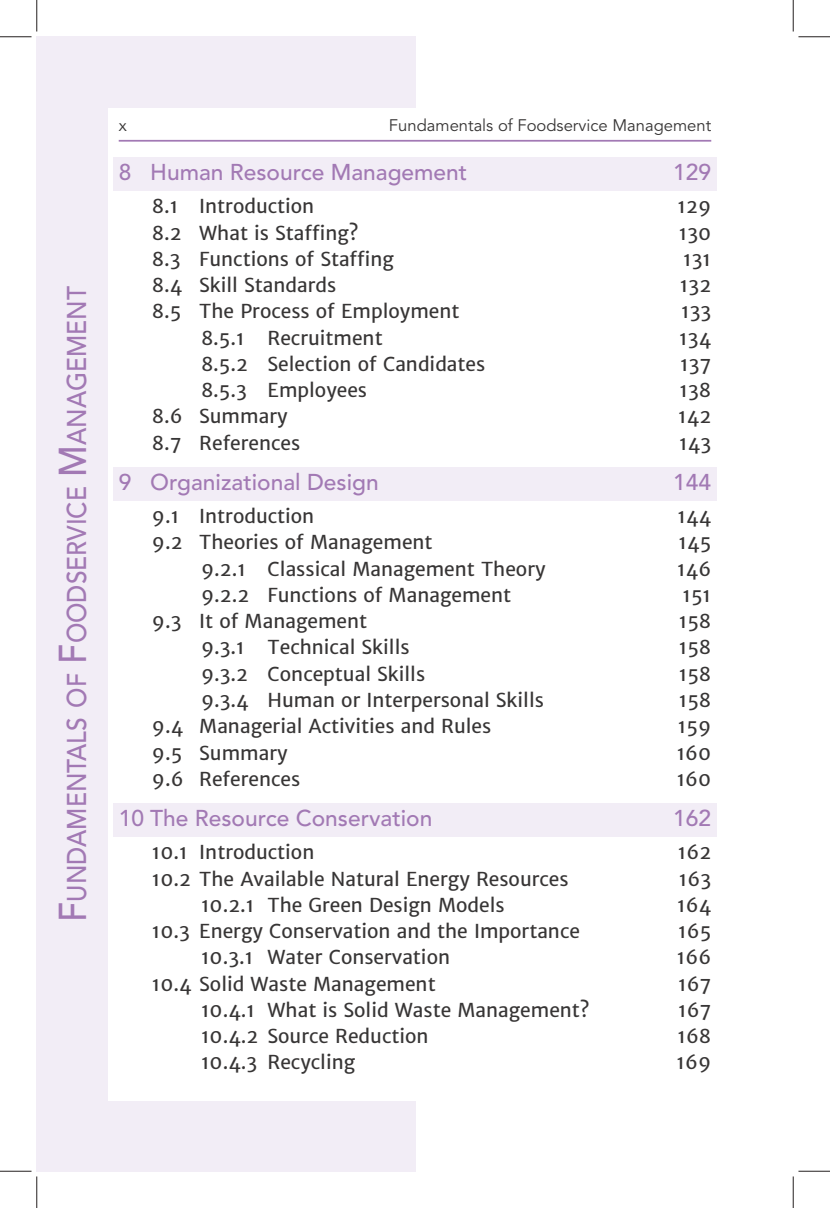
<style>
.page{position:relative;width:830px;height:1208px;background:#fff}
.page>*{position:absolute;margin:0;border:0;box-sizing:border-box;transform-origin:0 0}
.t1{font:500 26.95px "Avenir LT Std";color:#a279b4;scale:.91 1}
.t2{font:500 22.75px "Avenir LT Std";color:#a279b4}
.t3{font:19.25px "Merriweather Sans";color:#373535}
.t4{font:16.62px "Avenir LT Std";color:#373535}
.s1{font-size:38.5px}
</style>
<div class="page">
<hr style="left:119px;top:140px;width:592px;height:2px;background:#a279b4">
<div style="left:38px;top:1101px;width:378px;height:70px;background:#f2edf6"></div>
<div style="left:38px;top:37px;width:378px;height:70px;background:#f2edf6"></div>
<div style="left:37px;top:37px;width:70px;height:1134px;background:#f2edf6"></div>
<div style="left:113px;top:158px;width:603px;height:33px;background:#f2edf6"></div>
<div style="left:113px;top:467px;width:603px;height:33px;background:#f2edf6"></div>
<div style="left:113px;top:803px;width:603px;height:33px;background:#f2edf6"></div>
<hr style="left:0;top:36px;width:32px;height:1px;background:#241f1f">
<hr style="left:798px;top:36px;width:32px;height:1px;background:#241f1f">
<hr style="left:0;top:1170px;width:32px;height:1px;background:#241f1f">
<hr style="left:798px;top:1170px;width:32px;height:1px;background:#241f1f">
<hr style="left:36px;top:0;width:1px;height:32px;background:#241f1f">
<hr style="left:36px;top:1176px;width:1px;height:32px;background:#241f1f">
<hr style="left:792px;top:0;width:1px;height:32px;background:#241f1f">
<hr style="left:792px;top:1176px;width:1px;height:32px;background:#241f1f">
<h1 class="t1" style="left:61px;top:921px;width:700px;rotate:-90deg"><span class="s1">F</span>undamentals of <span class="s1">F</span>oodservice <span class="s1">M</span>anagement</h1>
<p class="t4" style="left:119px;top:116px;width:10px">x</p>
<p class="t4" style="left:389px;top:116px;width:324px">Fundamentals of Foodservice Management</p>
<p class="t2" style="left:119px;top:159px;width:350px">8 Human Resource Management</p>
<p class="t2" style="left:673px;top:159px;width:39px">129</p>
<p class="t3" style="left:152px;top:194px;width:164px">8.1 Introduction</p>
<p class="t3" style="left:677px;top:194px;width:35px">129</p>
<p class="t3" style="left:152px;top:221px;width:208px">8.2 What is Staffing?</p>
<p class="t3" style="left:678px;top:221px;width:34px">130</p>
<p class="t3" style="left:152px;top:247px;width:243px">8.3 Functions of Staffing</p>
<p class="t3" style="left:683px;top:247px;width:30px">131</p>
<p class="t3" style="left:152px;top:273px;width:186px">8.4 Skill Standards</p>
<p class="t3" style="left:680px;top:273px;width:33px">132</p>
<p class="t3" style="left:152px;top:299px;width:309px">8.5 The Process of Employment</p>
<p class="t3" style="left:681px;top:299px;width:32px">133</p>
<p class="t3" style="left:201px;top:326px;width:183px">8.5.1 Recruitment</p>
<p class="t3" style="left:679px;top:326px;width:33px">134</p>
<p class="t3" style="left:201px;top:352px;width:286px">8.5.2 Selection of Candidates</p>
<p class="t3" style="left:680px;top:352px;width:33px">137</p>
<p class="t3" style="left:201px;top:378px;width:168px">8.5.3 Employees</p>
<p class="t3" style="left:679px;top:378px;width:33px">138</p>
<p class="t3" style="left:152px;top:404px;width:137px">8.6 Summary</p>
<p class="t3" style="left:678px;top:404px;width:35px">142</p>
<p class="t3" style="left:152px;top:431px;width:150px">8.7 References</p>
<p class="t3" style="left:679px;top:431px;width:33px">143</p>
<p class="t2" style="left:119px;top:469px;width:261px">9 Organizational Design</p>
<p class="t2" style="left:673px;top:469px;width:39px">144</p>
<p class="t3" style="left:152px;top:504px;width:164px">9.1 Introduction</p>
<p class="t3" style="left:677px;top:504px;width:35px">144</p>
<p class="t3" style="left:152px;top:530px;width:282px">9.2 Theories of Management</p>
<p class="t3" style="left:678px;top:530px;width:34px">145</p>
<p class="t3" style="left:201px;top:557px;width:346px">9.2.1 Classical Management Theory</p>
<p class="t3" style="left:677px;top:557px;width:36px">146</p>
<p class="t3" style="left:201px;top:583px;width:311px">9.2.2 Functions of Management</p>
<p class="t3" style="left:682px;top:583px;width:30px">151</p>
<p class="t3" style="left:152px;top:609px;width:217px">9.3 It of Management</p>
<p class="t3" style="left:678px;top:609px;width:34px">158</p>
<p class="t3" style="left:201px;top:635px;width:210px">9.3.1 Technical Skills</p>
<p class="t3" style="left:678px;top:635px;width:34px">158</p>
<p class="t3" style="left:201px;top:662px;width:226px">9.3.2 Conceptual Skills</p>
<p class="t3" style="left:678px;top:662px;width:34px">158</p>
<p class="t3" style="left:201px;top:688px;width:344px">9.3.4 Human or Interpersonal Skills</p>
<p class="t3" style="left:678px;top:688px;width:34px">158</p>
<p class="t3" style="left:152px;top:714px;width:341px">9.4 Managerial Activities and Rules</p>
<p class="t3" style="left:678px;top:714px;width:35px">159</p>
<p class="t3" style="left:152px;top:740px;width:137px">9.5 Summary</p>
<p class="t3" style="left:676px;top:740px;width:36px">160</p>
<p class="t3" style="left:152px;top:767px;width:150px">9.6 References</p>
<p class="t3" style="left:676px;top:767px;width:36px">160</p>
<p class="t2" style="left:119px;top:805px;width:315px">10 The Resource Conservation</p>
<p class="t2" style="left:673px;top:805px;width:39px">162</p>
<p class="t3" style="left:152px;top:840px;width:164px">10.1 Introduction</p>
<p class="t3" style="left:677px;top:840px;width:35px">162</p>
<p class="t3" style="left:152px;top:866px;width:418px">10.2 The Available Natural Energy Resources</p>
<p class="t3" style="left:679px;top:866px;width:34px">163</p>
<p class="t3" style="left:201px;top:893px;width:305px">10.2.1 The Green Design Models</p>
<p class="t3" style="left:677px;top:893px;width:36px">164</p>
<p class="t3" style="left:152px;top:919px;width:429px">10.3 Energy Conservation and the Importance</p>
<p class="t3" style="left:678px;top:919px;width:35px">165</p>
<p class="t3" style="left:201px;top:945px;width:250px">10.3.1 Water Conservation</p>
<p class="t3" style="left:676px;top:945px;width:36px">166</p>
<p class="t3" style="left:152px;top:971px;width:285px">10.4 Solid Waste Management</p>
<p class="t3" style="left:678px;top:971px;width:35px">167</p>
<p class="t3" style="left:201px;top:998px;width:390px">10.4.1 What is Solid Waste Management?</p>
<p class="t3" style="left:678px;top:998px;width:35px">167</p>
<p class="t3" style="left:201px;top:1024px;width:229px">10.4.2 Source Reduction</p>
<p class="t3" style="left:677px;top:1024px;width:35px">168</p>
<p class="t3" style="left:201px;top:1050px;width:156px">10.4.3 Recycling</p>
<p class="t3" style="left:676px;top:1050px;width:36px">169</p>
</div>
